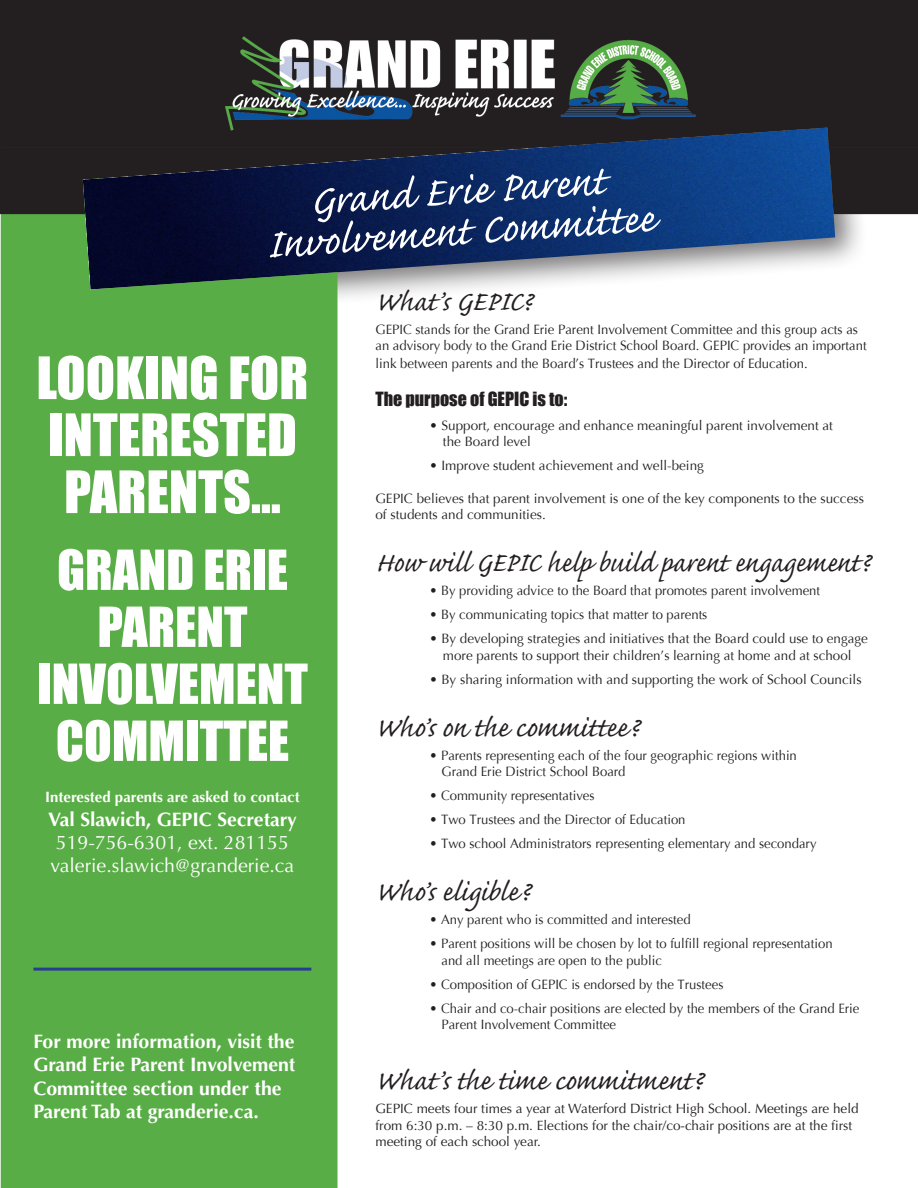
<style>
.page{position:relative;width:918px;height:1188px;background:#fff}
.page>*{position:absolute;margin:0;border:0;box-sizing:border-box;transform-origin:0 0}
.t1{font:54px "Impact";color:#fff}
.t2{font:52.5px "Caflisch Script Web";color:#fff}
.t3{font:51px "Impact";color:#fff}
.t4{font:34.5px "Caflisch Script Web";color:#231f20}
.t5{font:700 19.5px/23.4px "Optima LT Std";color:#fff}
.t6{font:19.5px "Optima LT Std";color:#fff}
.t7{font:18px "Impact";color:#231f20}
.t8{font:700 15px "Optima LT Std";color:#fff}
.t9{font:13.5px/16.2px "Optima";color:#231f20}
.t10{font:13.5px/16.2px "Optima LT Std";color:#231f20}
</style>
<div class="page">
<div style="left:72px;top:116px;width:796px;height:206px;background:#231f20;opacity:.6"></div>
<img style="left:338px;top:214px;width:497px;height:76px">
<div style="left:1px;top:214px;width:337px;height:974px;background:#59ad46"></div>
<svg style="left:0;top:0;width:918px;height:214px;background:#162545"></svg>
<img style="left:1px;top:20px;width:917px;height:127px">
<hr style="left:33px;top:968px;width:278px;height:3px;background:#253f8e">
<p class="t2" style="left:308px;top:174px;width:297px;rotate:-4deg">Grand Erie Parent</p>
<p class="t2" style="left:265px;top:218px;width:390px;rotate:-4deg">Involvement Committee</p>
<p class="t1" style="left:36px;top:336px;width:273px">LOOKING FOR</p>
<p class="t1" style="left:48px;top:393px;width:250px">INTERESTED</p>
<p class="t1" style="left:64px;top:450px;width:218px">PARENTS…</p>
<p class="t3" style="left:57px;top:530px;width:232px">GRAND ERIE</p>
<p class="t3" style="left:97px;top:587px;width:152px">PARENT</p>
<p class="t3" style="left:37px;top:644px;width:272px">INVOLVEMENT</p>
<p class="t3" style="left:56px;top:701px;width:235px">COMMITTEE</p>
<p class="t8" style="left:45px;top:788px;width:256px">Interested parents are asked to contact</p>
<p class="t5" style="left:48px;top:808px;width:250px">Val Slawich, GEPIC Secretary</p>
<p class="t6" style="left:56px;top:831px;width:235px">519-756-6301, ext. 281155</p>
<p class="t6" style="left:50px;top:855px;width:245px">valerie.slawich@granderie.ca</p>
<p class="t5" style="left:33px;top:1030px;width:264px">For more information, visit the<br>Grand Erie Parent Involvement<br>Committee section under the<br>Parent Tab at granderie.ca.</p>
<p class="t4" style="left:375px;top:283px;width:158px">What’s GEPIC?</p>
<p class="t9" style="left:375px;top:321px;width:493px">GEPIC stands for the Grand Erie Parent Involvement Committee and this group acts as an advisory body to the Grand Erie District School Board. GEPIC provides an important</p>
<p class="t9" style="left:375px;top:356px;width:434px">link between parents and the Board’s Trustees and the Director of Education.</p>
<p class="t7" style="left:375px;top:385px;width:193px">The purpose of GEPIC is to:</p>
<p class="t9" style="left:429px;top:417px;width:405px">• Support, encourage and enhance meaningful parent involvement at</p>
<p class="t9" style="left:443px;top:434px;width:89px">the Board level</p>
<p class="t9" style="left:429px;top:458px;width:276px">• Improve student achievement and well-being</p>
<p class="t9" style="left:375px;top:490px;width:490px">GEPIC believes that parent involvement is one of the key components to the success of students and communities.</p>
<p class="t4" style="left:375px;top:545px;width:496px">How will GEPIC help build parent engagement?</p>
<p class="t9" style="left:429px;top:583px;width:392px">• By providing advice to the Board that promotes parent involvement</p>
<p class="t9" style="left:429px;top:607px;width:279px">• By communicating topics that matter to parents</p>
<p class="t9" style="left:429px;top:631px;width:440px">• By developing strategies and initiatives that the Board could use to engage</p>
<p class="t9" style="left:443px;top:647px;width:410px">more parents to support their children’s learning at home and at school</p>
<p class="t9" style="left:429px;top:671px;width:434px">• By sharing information with and supporting the work of School Councils</p>
<p class="t4" style="left:375px;top:709px;width:265px">Who’s on the committee?</p>
<p class="t9" style="left:429px;top:747px;width:369px">• Parents representing each of the four geographic regions within</p>
<p class="t9" style="left:441px;top:764px;width:186px">Grand Erie District School Board</p>
<p class="t9" style="left:429px;top:788px;width:167px">• Community representatives</p>
<p class="t9" style="left:429px;top:812px;width:258px">• Two Trustees and the Director of Education</p>
<p class="t9" style="left:429px;top:836px;width:389px">• Two school Administrators representing elementary and secondary</p>
<p class="t4" style="left:375px;top:874px;width:156px">Who’s eligible?</p>
<p class="t9" style="left:429px;top:912px;width:263px">• Any parent who is committed and interested</p>
<p class="t9" style="left:429px;top:936px;width:405px">• Parent positions will be chosen by lot to fulfill regional representation</p>
<p class="t9" style="left:441px;top:953px;width:222px">and all meetings are open to the public</p>
<p class="t9" style="left:429px;top:977px;width:295px">• Composition of GEPIC is endorsed by the Trustees</p>
<p class="t9" style="left:429px;top:1001px;width:432px">• Chair and co-chair positions are elected by the members of the Grand Erie</p>
<p class="t9" style="left:441px;top:1017px;width:176px">Parent Involvement Committee</p>
<p class="t4" style="left:375px;top:1063px;width:328px">What’s the time commitment?</p>
<p class="t10" style="left:375px;top:1101px;width:485px">GEPIC meets four times a year at Waterford District High School. Meetings are held from 6:30 p.m. – 8:30 p.m. Elections for the chair/co-chair positions are at the first meeting of each school year.</p>
</div>
